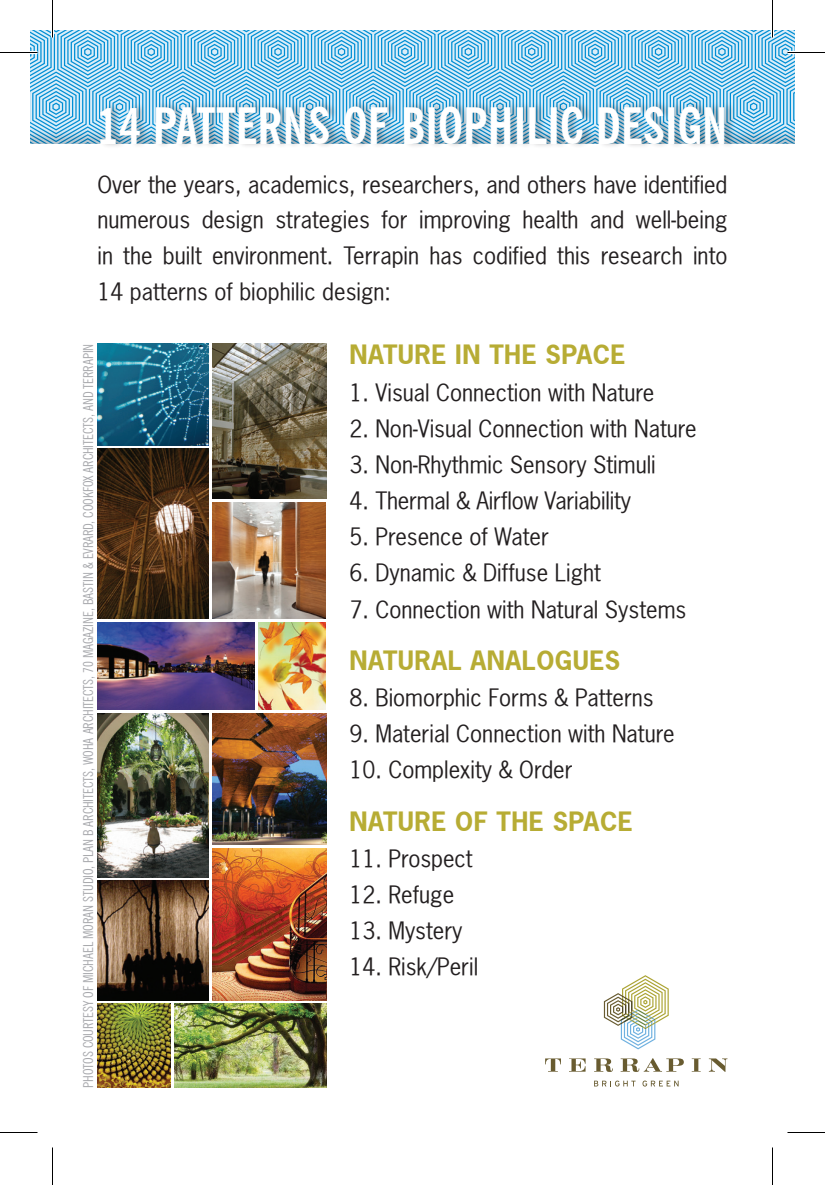
<style>
.page{position:relative;width:825px;height:1185px;background:#fff}
.page>*{position:absolute;margin:0;border:0;box-sizing:border-box;transform-origin:0 0}
.t1{font:700 condensed 50px "News Gothic BT";color:#fff}
.t2{font:700 25px "News Gothic";letter-spacing:.02em;color:#b7ac34}
.t3{font:22.5px/35.8px "News Gothic";color:#231f20;text-align:justify}
.t4{font:condensed 13.75px "News Gothic BT";letter-spacing:-.01em;color:#a8a9ad}
</style>
<div class="page">
<div style="left:30px;top:30px;width:765px;height:117px;background:#231f20;opacity:.2"></div>
<div style="left:100px;top:100px;width:635px;height:49px;background:#231f20;opacity:.3"></div>
<svg style="left:545px;top:1058px;width:16px;height:14px"></svg>
<svg style="left:569px;top:1058px;width:17px;height:14px"></svg>
<svg style="left:594px;top:1058px;width:19px;height:14px"></svg>
<svg style="left:621px;top:1058px;width:63px;height:14px"></svg>
<svg style="left:692px;top:1058px;width:9px;height:14px"></svg>
<svg style="left:709px;top:1058px;width:18px;height:14px"></svg>
<svg style="left:604px;top:975px;width:65px;height:74px"></svg>
<svg style="left:594px;top:1081px;width:42px;height:6px"></svg>
<svg style="left:643px;top:1081px;width:36px;height:6px"></svg>
<img style="left:98px;top:449px;width:111px;height:170px">
<img style="left:258px;top:622px;width:68px;height:88px">
<img style="left:98px;top:622px;width:156px;height:88px">
<img style="left:98px;top:344px;width:111px;height:101px">
<img style="left:212px;top:848px;width:114px;height:152px">
<img style="left:212px;top:344px;width:114px;height:155px">
<img style="left:212px;top:714px;width:114px;height:131px">
<img style="left:98px;top:881px;width:111px;height:119px">
<img style="left:174px;top:1003px;width:152px;height:85px">
<img style="left:98px;top:1003px;width:72px;height:85px">
<img style="left:212px;top:503px;width:114px;height:116px">
<img style="left:98px;top:714px;width:111px;height:163px">
<hr style="left:0;top:51px;width:38px;height:3px;background:#fff">
<hr style="left:788px;top:51px;width:37px;height:3px;background:#fff">
<hr style="left:51px;top:0;width:3px;height:38px;background:#fff">
<hr style="left:771px;top:0;width:3px;height:38px;background:#fff">
<hr style="left:0;top:52px;width:38px;height:1px;background:#000">
<hr style="left:788px;top:52px;width:37px;height:1px;background:#000">
<hr style="left:0;top:1132px;width:38px;height:1px;background:#000">
<hr style="left:788px;top:1132px;width:37px;height:1px;background:#000">
<hr style="left:52px;top:0;width:1px;height:38px;background:#000">
<hr style="left:52px;top:1148px;width:1px;height:37px;background:#000">
<hr style="left:772px;top:0;width:1px;height:38px;background:#000">
<hr style="left:772px;top:1148px;width:1px;height:37px;background:#000">
<h1 class="t1" style="left:98px;top:95px;width:631px">14 PATTERNS OF BIOPHILIC DESIGN</h1>
<p class="t3" style="left:98px;top:166px;width:632px">Over the years, academics, researchers, and others have identified numerous design strategies for improving health and well-being in the built environment. Terrapin has codified this research into 14 patterns of biophilic design:</p>
<p class="t4" style="left:80px;top:1088px;width:745px;rotate:-90deg">PHOTOS COURTESY OF MICHAEL MORAN STUDIO, PLAN B ARCHITECTS, WOHA ARCHITECTS, 70 MAGAZINE, BASTIN &amp; EVRARD, COOKFOX ARCHITECTS, AND TERRAPIN</p>
<p class="t2" style="left:350px;top:338px;width:278px">NATURE IN THE SPACE</p>
<p class="t3" style="left:350px;top:374px;width:306px">1. Visual Connection with Nature</p>
<p class="t3" style="left:350px;top:410px;width:349px">2. Non-Visual Connection with Nature</p>
<p class="t3" style="left:350px;top:446px;width:308px">3. Non-Rhythmic Sensory Stimuli</p>
<p class="t3" style="left:350px;top:483px;width:283px">4. Thermal &amp; Airflow Variability</p>
<p class="t3" style="left:350px;top:519px;width:201px">5. Presence of Water</p>
<p class="t3" style="left:350px;top:555px;width:253px">6. Dynamic &amp; Diffuse Light</p>
<p class="t3" style="left:350px;top:591px;width:338px">7. Connection with Natural Systems</p>
<p class="t2" style="left:350px;top:644px;width:272px">NATURAL ANALOGUES</p>
<p class="t3" style="left:350px;top:679px;width:306px">8. Biomorphic Forms &amp; Patterns</p>
<p class="t3" style="left:350px;top:716px;width:327px">9. Material Connection with Nature</p>
<p class="t3" style="left:350px;top:752px;width:225px">10. Complexity &amp; Order</p>
<p class="t2" style="left:350px;top:805px;width:285px">NATURE OF THE SPACE</p>
<p class="t3" style="left:350px;top:840px;width:125px">11. Prospect</p>
<p class="t3" style="left:350px;top:876px;width:106px">12. Refuge</p>
<p class="t3" style="left:350px;top:912px;width:115px">13. Mystery</p>
<p class="t3" style="left:350px;top:949px;width:130px">14. Risk/Peril</p>
</div>
